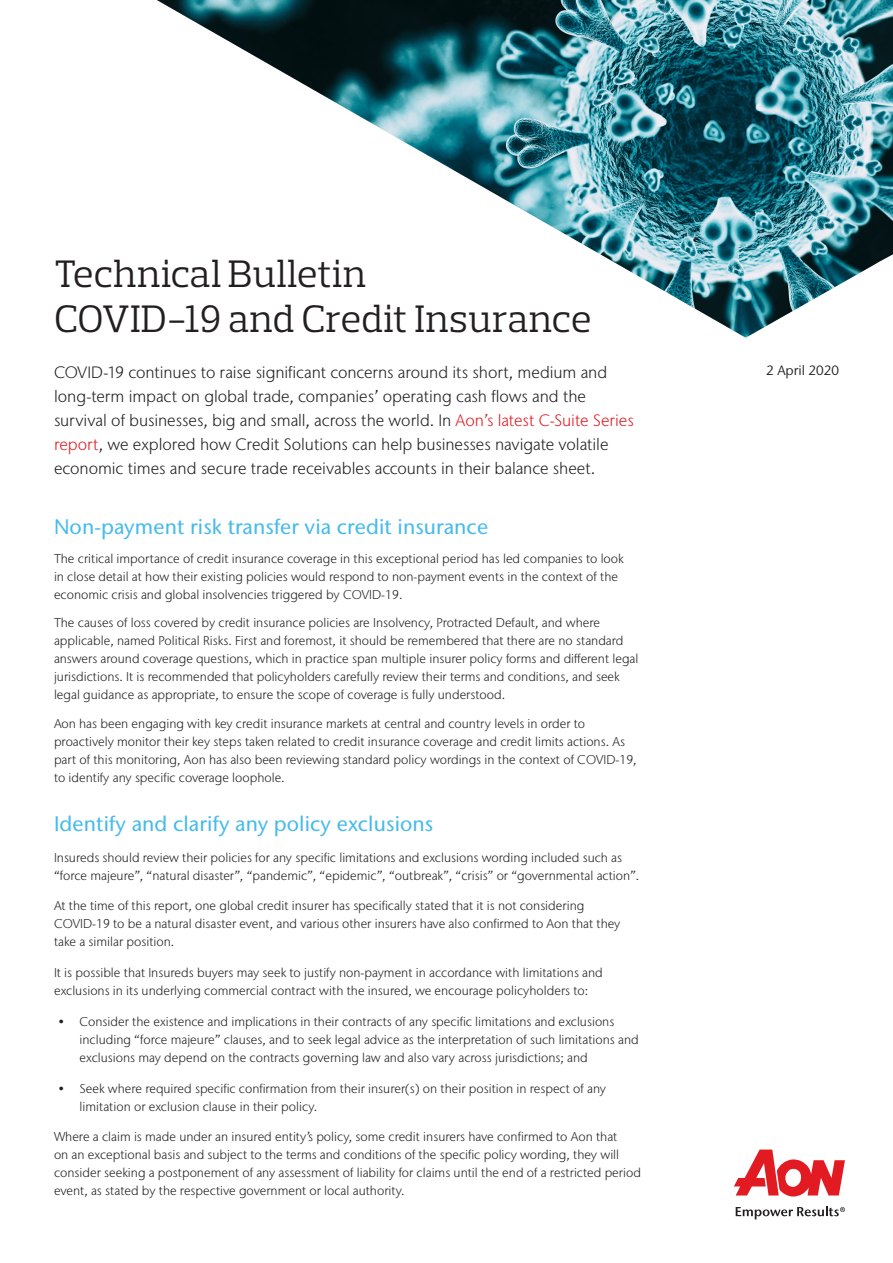
<style>
.page{position:relative;width:893px;height:1263px;background:#fff}
.page>*{position:absolute;margin:0;border:0;box-sizing:border-box;transform-origin:0 0}
.Headline{font:39px/45px "Prelo Slab";letter-spacing:.01em;color:#231f20}
.Header_1{font:500 21px "Stone Sans IIITC Std";letter-spacing:.005em;color:#47bbeb}
.Body_Copy{font:500 21px "Stone Sans IIITC Std";letter-spacing:.005em;color:#47bbeb}
.Intro_Copy{font:300 16.5px/24px "Stone Sans IIITC Std";color:#231f20}
.t1{font:13.5px "Stone Sans IIITC Std";color:#231f20}
.Body_Copy-2{font:300 12.75px/18px "Stone Sans IIITC Std";color:#231f20}
.Body_copy_bullets{font:300 12.75px/18px "Stone Sans IIITC Std";color:#231f20}
.s1{color:#e11b22}
</style>
<div class="page">
<svg style="left:734px;top:1149px;width:111px;height:47px"></svg>
<svg style="left:736px;top:1206px;width:109px;height:13px"></svg>
<img style="left:157px;top:0;width:736px;height:338px">
<p class="Headline" style="left:54px;top:252px;width:539px">Technical Bulletin<br>COVID-19 and Credit Insurance</p>
<p class="Intro_Copy" style="left:54px;top:360px;width:581px">COVID-19 continues to raise significant concerns around its short, medium and long-term impact on global trade, companies’ operating cash flows and the survival of businesses, big and small, across the world. In <span class="s1">Aon’s latest C-Suite Series report</span>, we explored how Credit Solutions can help businesses navigate volatile economic times and secure trade receivables accounts in their balance sheet.</p>
<p class="Header_1" style="left:54px;top:514px;width:436px">Non-payment risk transfer via credit insurance</p>
<p class="Body_Copy-2" style="left:54px;top:549px;width:571px">The critical importance of credit insurance coverage in this exceptional period has led companies to look in close detail at how their existing policies would respond to non-payment events in the context of the economic crisis and global insolvencies triggered by COVID-19.</p>
<p class="Body_Copy-2" style="left:54px;top:614px;width:586px">The causes of loss covered by credit insurance policies are Insolvency, Protracted Default, and where applicable, named Political Risks. First and foremost, it should be remembered that there are no standard answers around coverage questions, which in practice span multiple insurer policy forms and different legal jurisdictions. It is recommended that policyholders carefully review their terms and conditions, and seek legal guidance as appropriate, to ensure the scope of coverage is fully understood.</p>
<p class="Body_Copy-2" style="left:54px;top:714px;width:584px">Aon has been engaging with key credit insurance markets at central and country levels in order to proactively monitor their key steps taken related to credit insurance coverage and credit limits actions. As part of this monitoring, Aon has also been reviewing standard policy wordings in the context of COVID-19, to identify any specific coverage loophole.</p>
<p class="Body_Copy" style="left:54px;top:811px;width:381px">Identify and clarify any policy exclusions</p>
<p class="Body_copy_bullets" style="left:54px;top:848px;width:587px">Insureds should review their policies for any specific limitations and exclusions wording included such as “force majeure”, “natural disaster”, “pandemic”, “epidemic”, “outbreak”, “crisis” or “governmental action”.</p>
<p class="Body_copy_bullets" style="left:54px;top:897px;width:568px">At the time of this report, one global credit insurer has specifically stated that it is not considering<br>COVID-19 to be a natural disaster event, and various other insurers have also confirmed to Aon that they take a similar position.</p>
<p class="Body_copy_bullets" style="left:54px;top:964px;width:550px">It is possible that Insureds buyers may seek to justify non-payment in accordance with limitations and exclusions in its underlying commercial contract with the insured, we encourage policyholders to:</p>
<p class="Body_Copy-2" style="left:80px;top:1012px;width:561px;text-indent:-21px">• Consider the existence and implications in their contracts of any specific limitations and exclusions including “force majeure” clauses, and to seek legal advice as the interpretation of such limitations and exclusions may depend on the contracts governing law and also vary across jurisdictions; and</p>
<p class="Body_Copy-2" style="left:80px;top:1079px;width:528px;text-indent:-21px">• Seek where required specific confirmation from their insurer(s) on their position in respect of any limitation or exclusion clause in their policy.</p>
<p class="Body_copy_bullets" style="left:54px;top:1128px;width:588px">Where a claim is made under an insured entity’s policy, some credit insurers have confirmed to Aon that<br>on an exceptional basis and subject to the terms and conditions of the specific policy wording, they will consider seeking a postponement of any assessment of liability for claims until the end of a restricted period event, as stated by the respective government or local authority.</p>
<p class="t1" style="left:766px;top:362px;width:74px">2 April 2020</p>
</div>
